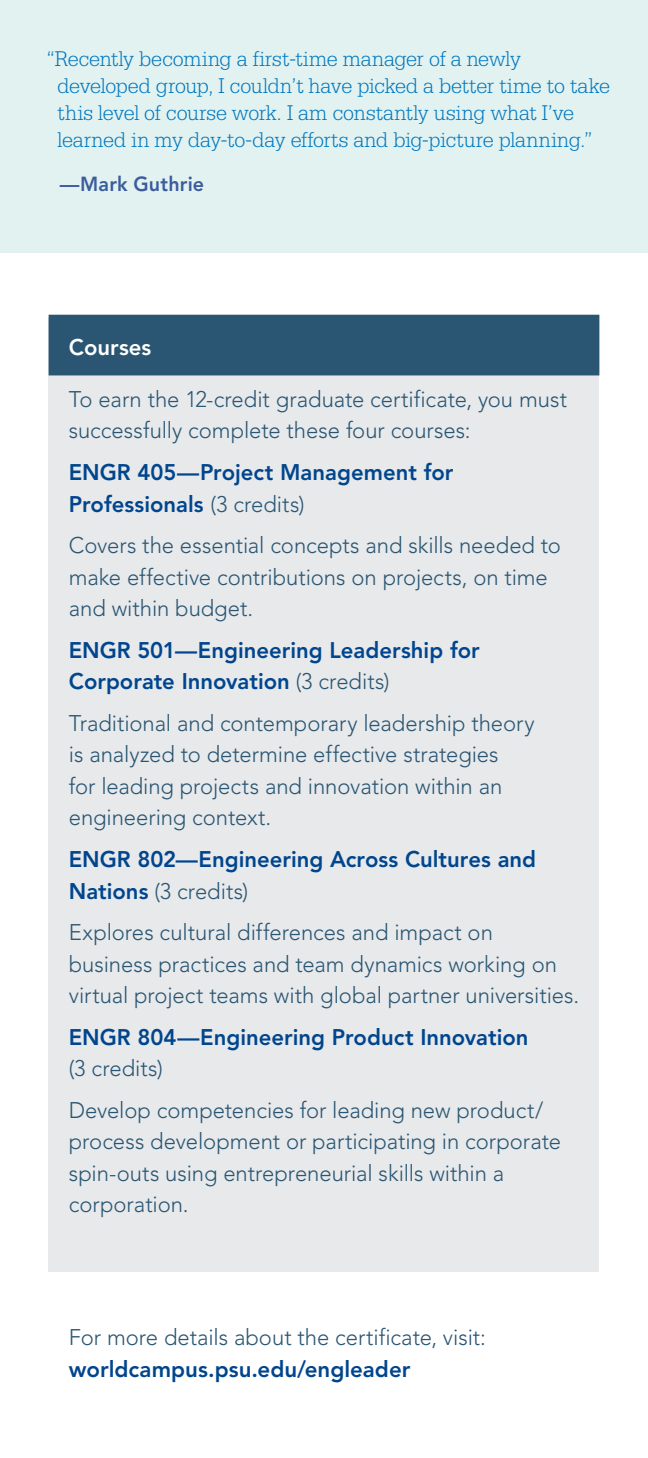
<style>
.page{position:relative;width:648px;height:1458px;background:#fff}
.page>*{position:absolute;margin:0;border:0;box-sizing:border-box;transform-origin:0 0}
.t1{font:300 22.5px/31.5px "Avenir LT Std";letter-spacing:-.005em;color:#2a5673}
.t2{font:800 22.5px/31.5px "Avenir LT Std";color:#00458d}
.t3{font:300 22.5px/27px "Serifa Std";letter-spacing:-.01em;color:#0077be}
.t4{font:800 22.5px "Avenir LT Std";letter-spacing:.005em;color:#fff}
.t5{font:800 20.25px "Avenir LT Std";letter-spacing:.01em;color:#3b5c9d}
.s1{font-weight:300;color:#2a5673}
</style>
<div class="page">
<div style="left:49px;top:318px;width:550px;height:953px;background:#e7e9eb"></div>
<div style="left:0;top:0;width:648px;height:253px;background:#e1f2f0"></div>
<div style="left:49px;top:315px;width:550px;height:60px;background:#2a5673"></div>
<p class="t3" style="left:58px;top:45px;width:554px;text-indent:-11px">“Recently becoming a first-time manager of a newly developed group, I couldn’t have picked a better time to take this level of course work. I am constantly using what I’ve learned in my day-to-day efforts and big-picture planning.”</p>
<p class="t5" style="left:60px;top:172px;width:146px">—Mark Guthrie</p>
<h1 class="t4" style="left:69px;top:334px;width:84px">Courses</h1>
<p class="t1" style="left:69px;top:384px;width:500px">To earn the 12-credit graduate certificate, you must successfully complete these four courses:</p>
<p class="t2" style="left:69px;top:457px;width:386px">ENGR 405—Project Management for<br>Professionals <span class="s1">(3 credits)</span></p>
<p class="t1" style="left:69px;top:530px;width:494px">Covers the essential concepts and skills needed to make effective contributions on projects, on time and within budget.</p>
<p class="t2" style="left:69px;top:634px;width:412px">ENGR 501—Engineering Leadership for<br>Corporate Innovation <span class="s1">(3 credits)</span></p>
<p class="t1" style="left:69px;top:708px;width:467px">Traditional and contemporary leadership theory is analyzed to determine effective strategies<br>for leading projects and innovation within an engineering context.</p>
<p class="t2" style="left:69px;top:844px;width:469px">ENGR 802—Engineering Across Cultures and<br>Nations <span class="s1">(3 credits)</span></p>
<p class="t1" style="left:69px;top:917px;width:512px">Explores cultural differences and impact on business practices and team dynamics working on virtual project teams with global partner universities.</p>
<p class="t2" style="left:69px;top:1021px;width:461px">ENGR 804—Engineering Product Innovation</p>
<p class="t1" style="left:69px;top:1053px;width:96px">(3 credits)</p>
<p class="t1" style="left:69px;top:1095px;width:494px">Develop competencies for leading new product/ process development or participating in corporate spin-outs using entrepreneurial skills within a corporation.</p>
<p class="t1" style="left:69px;top:1322px;width:419px">For more details about the certificate, visit:</p>
<p class="t2" style="left:69px;top:1353px;width:343px">worldcampus.psu.edu/engleader</p>
</div>
